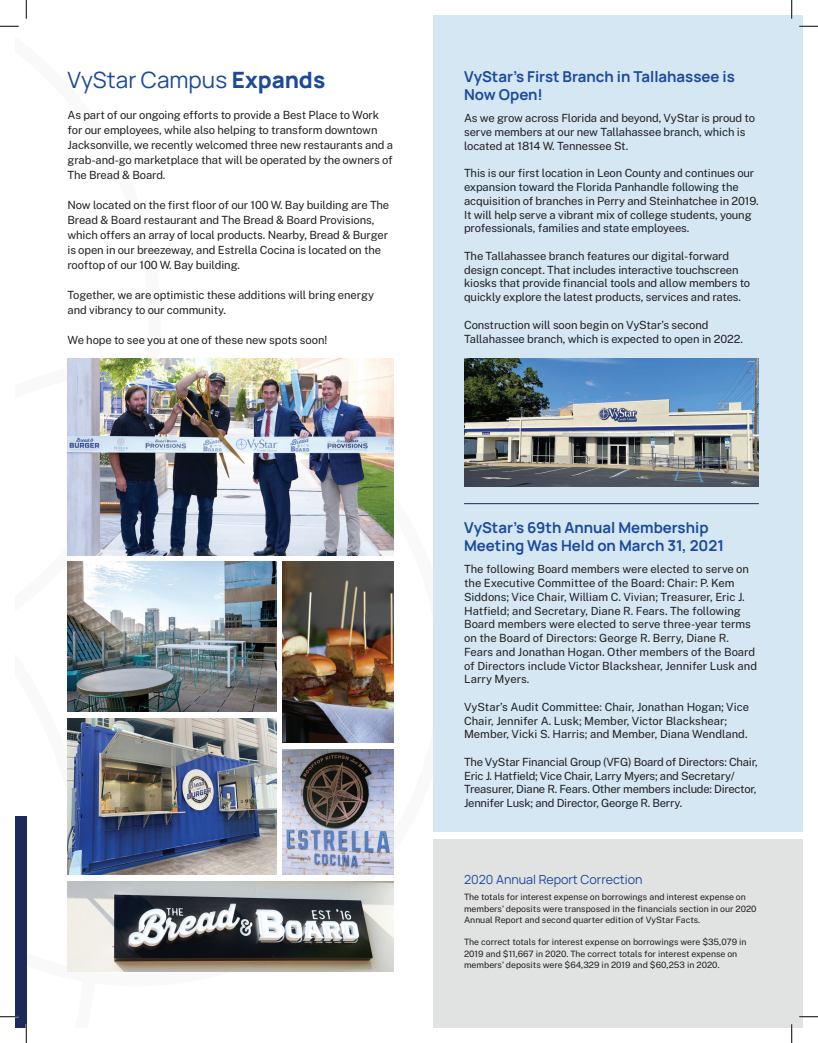
<style>
.page{position:relative;width:818px;height:1043px;background:#fff}
.page>*{position:absolute;margin:0;border:0;box-sizing:border-box;transform-origin:0 0}
.t1{font:22.5px "Manrope";color:#1c499a}
.t2{font:700 15px/18px "Manrope";color:#1c499a}
.t3{font:12.5px "Manrope";color:#1c499a}
.t4{font:11.25px/13.8px "Public Sans";letter-spacing:-.01em;color:#231f20}
.t5{font:8.75px/11.2px "Public Sans";color:#231f20}
.s1{font-weight:800}
</style>
<div class="page">
<div style="left:433px;top:839px;width:369px;height:189px;background:#e1e2e2"></div>
<svg style="left:26px;top:358px;width:425px;height:666px"></svg>
<div style="left:433px;top:15px;width:369px;height:816px;background:#d4e7f3"></div>
<div style="left:15px;top:816px;width:11px;height:212px;background:#1d2958"></div>
<hr style="left:464px;top:503px;width:294px;height:1px;background:#1d2958">
<img style="left:68px;top:358px;width:326px;height:197px">
<img style="left:68px;top:562px;width:208px;height:150px">
<img style="left:283px;top:561px;width:111px;height:181px">
<img style="left:68px;top:718px;width:208px;height:157px">
<img style="left:283px;top:749px;width:111px;height:126px">
<img style="left:68px;top:881px;width:326px;height:90px">
<img style="left:464px;top:358px;width:294px;height:128px">
<svg style="left:0;top:25px;width:19px;height:2px"></svg>
<svg style="left:799px;top:25px;width:19px;height:2px"></svg>
<svg style="left:0;top:1016px;width:19px;height:1px"></svg>
<svg style="left:799px;top:1015px;width:19px;height:2px"></svg>
<svg style="left:25px;top:0;width:2px;height:19px"></svg>
<svg style="left:25px;top:1024px;width:2px;height:18px"></svg>
<svg style="left:791px;top:0;width:1px;height:19px"></svg>
<svg style="left:791px;top:1024px;width:1px;height:18px"></svg>
<h1 class="t1" style="left:68px;top:64px;width:259px">VyStar Campus <span class="s1">Expands</span></h1>
<p class="t4" style="left:68px;top:107px;width:327px;line-height:15px">As part of our ongoing efforts to provide a Best Place to Work for our employees, while also helping to transform downtown Jacksonville, we recently welcomed three new restaurants and a grab-and-go marketplace that will be operated by the owners of The Bread &amp; Board.</p>
<p class="t4" style="left:68px;top:197px;width:323px;line-height:15px">Now located on the first floor of our 100 W. Bay building are The Bread &amp; Board restaurant and The Bread &amp; Board Provisions, which offers an array of local products. Nearby, Bread &amp; Burger is open in our breezeway, and Estrella Cocina is located on the rooftop of our 100 W. Bay building.</p>
<p class="t4" style="left:68px;top:286px;width:308px;line-height:15px">Together, we are optimistic these additions will bring energy and vibrancy to our community.</p>
<p class="t4" style="left:68px;top:332px;width:261px">We hope to see you at one of these new spots soon!</p>
<h2 class="t2" style="left:464px;top:67px;width:272px">VyStar’s First Branch in Tallahassee is<br>Now Open!</h2>
<p class="t4" style="left:464px;top:111px;width:292px">As we grow across Florida and beyond, VyStar is proud to serve members at our new Tallahassee branch, which is located at 1814 W. Tennessee St.</p>
<p class="t4" style="left:464px;top:166px;width:296px">This is our first location in Leon County and continues our expansion toward the Florida Panhandle following the acquisition of branches in Perry and Steinhatchee in 2019.<br>It will help serve a vibrant mix of college students, young professionals, families and state employees.</p>
<p class="t4" style="left:464px;top:248px;width:288px">The Tallahassee branch features our digital-forward design concept. That includes interactive touchscreen kiosks that provide financial tools and allow members to quickly explore the latest products, services and rates.</p>
<p class="t4" style="left:464px;top:317px;width:280px">Construction will soon begin on VyStar’s second<br>Tallahassee branch, which is expected to open in 2022.</p>
<h2 class="t2" style="left:464px;top:517px;width:261px">VyStar’s 69th Annual Membership<br>Meeting Was Held on March 31, 2021</h2>
<p class="t4" style="left:464px;top:561px;width:294px">The following Board members were elected to serve on the Executive Committee of the Board: Chair: P. Kem Siddons; Vice Chair, William C. Vivian; Treasurer, Eric J.<br>Hatfield; and Secretary, Diane R. Fears. The following Board members were elected to serve three-year terms on the Board of Directors: George R. Berry, Diane R.<br>Fears and Jonathan Hogan. Other members of the Board of Directors include Victor Blackshear, Jennifer Lusk and Larry Myers.</p>
<p class="t4" style="left:464px;top:699px;width:286px">VyStar’s Audit Committee: Chair, Jonathan Hogan; Vice<br>Chair, Jennifer A. Lusk; Member, Victor Blackshear;<br>Member, Vicki S. Harris; and Member, Diana Wendland.</p>
<p class="t4" style="left:464px;top:754px;width:295px">The VyStar Financial Group (VFG) Board of Directors: Chair, Eric J. Hatfield; Vice Chair, Larry Myers; and Secretary/ Treasurer, Diane R. Fears. Other members include: Director, Jennifer Lusk; and Director, George R. Berry.</p>
<p class="t3" style="left:464px;top:870px;width:180px">2020 Annual Report Correction</p>
<p class="t5" style="left:464px;top:890px;width:294px">The totals for interest expense on borrowings and interest expense on members’ deposits were transposed in the financials section in our 2020<br>Annual Report and second quarter edition of VyStar Facts.</p>
<p class="t5" style="left:464px;top:935px;width:284px">The correct totals for interest expense on borrowings were $35,079 in<br>2019 and $11,667 in 2020. The correct totals for interest expense on members’ deposits were $64,329 in 2019 and $60,253 in 2020.</p>
</div>
